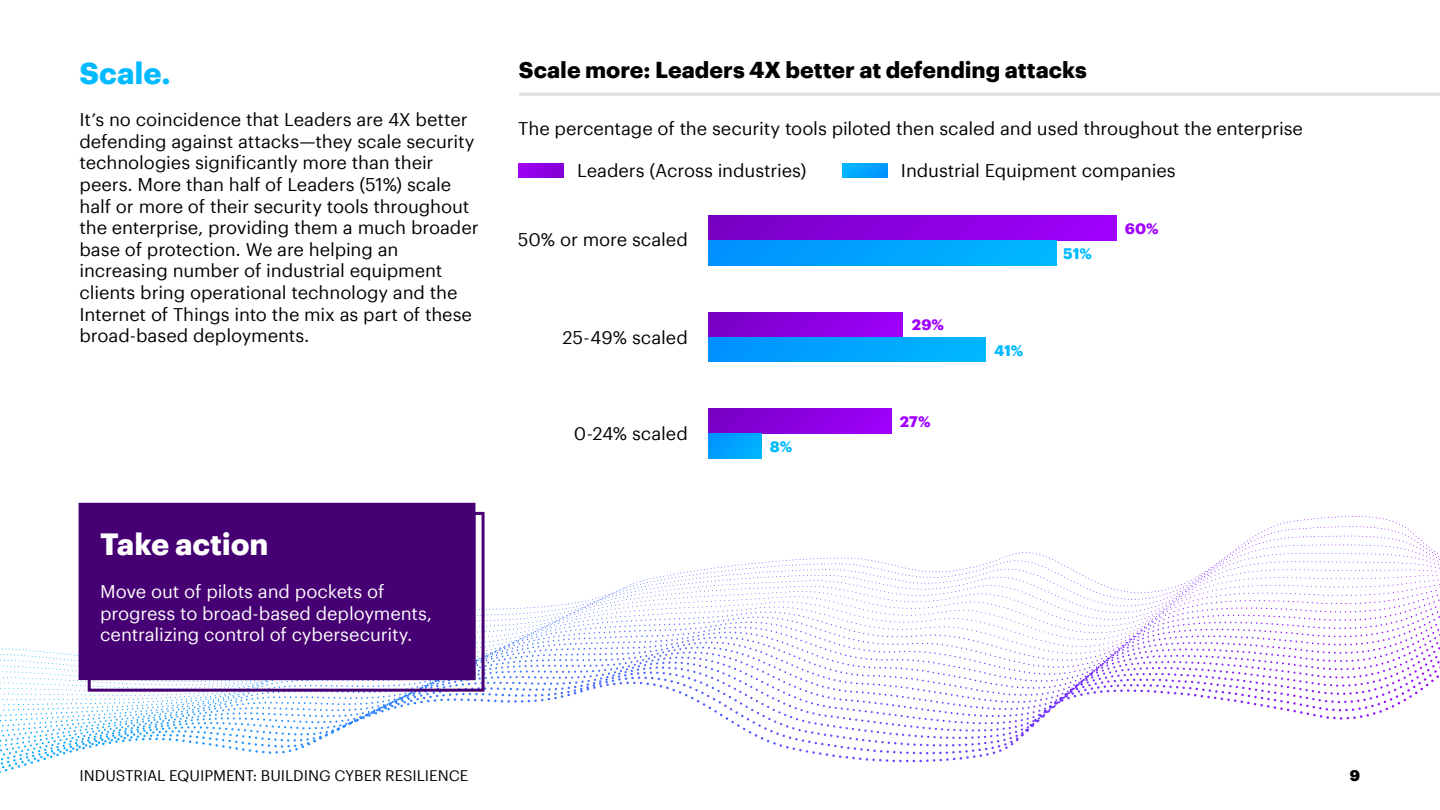
<style>
.page{position:relative;width:1440px;height:810px;background:#fff}
.page>*{position:absolute;margin:0;border:0;box-sizing:border-box;transform-origin:0 0}
.t1{font:700 30px "Graphik";letter-spacing:-.005em;color:#fff}
.t2{font:700 30px "Graphik";color:#00baff}
.t3{font:700 22.5px "Graphik";color:#000}
.t4{font:18px/21.6px "Graphik";letter-spacing:-.005em;color:#000}
.t5{font:18px/21.6px "Graphik";letter-spacing:-.005em;color:#fff}
.t6{font:15px "Graphik";letter-spacing:-.005em;color:#000}
.t7{font:700 15px "Graphik";color:#a100ff}
.t8{font:700 15px "Graphik";color:#00baff}
.t9{font:900 15px "Graphik";color:#000}
</style>
<div class="page">
<hr style="left:519px;top:93px;width:921px;height:3px;background:#bfbfbf">
<div style="left:708px;top:216px;width:409px;height:24px;background:linear-gradient(to right,#7600c2,#a000fd)"></div>
<div style="left:708px;top:240px;width:348px;height:25px;background:linear-gradient(to right,#0090ff,#00b8ff)"></div>
<div style="left:708px;top:312px;width:195px;height:25px;background:linear-gradient(to right,#7800c4,#9e00fb)"></div>
<div style="left:708px;top:337px;width:278px;height:25px;background:linear-gradient(to right,#0090ff,#00b8ff)"></div>
<div style="left:708px;top:409px;width:184px;height:25px;background:linear-gradient(to right,#7800c4,#9e00fb)"></div>
<div style="left:708px;top:434px;width:53px;height:24px;background:linear-gradient(to right,#0095ff,#00b2ff)"></div>
<svg style="left:519px;top:164px;width:45px;height:13px"></svg>
<svg style="left:843px;top:164px;width:45px;height:13px"></svg>
<svg style="left:0;top:734px;width:1024px;height:6px"></svg>
<svg style="left:2px;top:723px;width:1033px;height:6px"></svg>
<svg style="left:0;top:718px;width:1356px;height:5px"></svg>
<svg style="left:0;top:505px;width:1440px;height:207px"></svg>
<div style="left:79px;top:503px;width:396px;height:177px;background:#460073"></div>
<svg style="left:86px;top:510px;width:400px;height:183px"></svg>
<h1 class="t2" style="left:79px;top:49px;width:93px">Scale.</h1>
<p class="t4" style="left:79px;top:107px;width:401px">It’s no coincidence that Leaders are 4X better defending against attacks—they scale security technologies significantly more than their peers. More than half of Leaders (51%) scale half or more of their security tools throughout the enterprise, providing them a much broader base of protection. We are helping an increasing number of industrial equipment clients bring operational technology and the Internet of Things into the mix as part of these broad-based deployments.</p>
<h1 class="t1" style="left:100px;top:521px;width:170px">Take action</h1>
<p class="t5" style="left:100px;top:579px;width:333px">Move out of pilots and pockets of progress to broad-based deployments, centralizing control of cybersecurity.</p>
<p class="t3" style="left:519px;top:52px;width:569px">Scale more: Leaders 4X better at defending attacks</p>
<p class="t4" style="left:518px;top:116px;width:786px">The percentage of the security tools piloted then scaled and used throughout the enterprise</p>
<p class="t4" style="left:577px;top:158px;width:231px">Leaders (Across industries)</p>
<p class="t4" style="left:901px;top:158px;width:276px">Industrial Equipment companies</p>
<p class="t4" style="left:518px;top:228px;width:172px">50% or more scaled</p>
<p class="t4" style="left:562px;top:325px;width:127px">25-49% scaled</p>
<p class="t4" style="left:574px;top:421px;width:116px">0-24% scaled</p>
<p class="t8" style="left:770px;top:435px;width:24px">8%</p>
<p class="t7" style="left:912px;top:313px;width:34px">29%</p>
<p class="t7" style="left:900px;top:410px;width:32px">27%</p>
<p class="t8" style="left:994px;top:339px;width:31px">41%</p>
<p class="t8" style="left:1063px;top:242px;width:30px">51%</p>
<p class="t7" style="left:1125px;top:217px;width:36px">60%</p>
<p class="t6" style="left:79px;top:764px;width:391px">INDUSTRIAL EQUIPMENT: BUILDING CYBER RESILIENCE</p>
<p class="t9" style="left:1350px;top:764px;width:12px">9</p>
</div>
